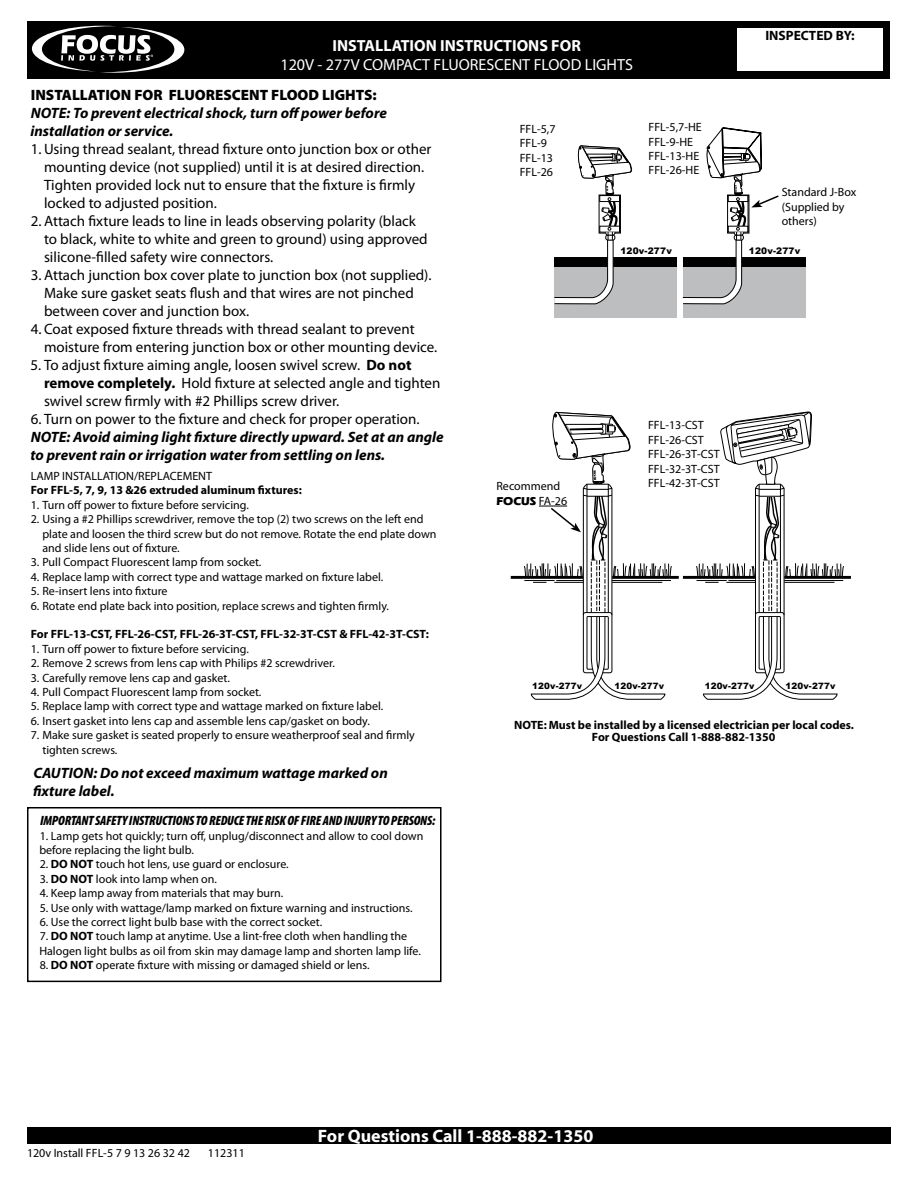
<style>
.page{position:relative;width:918px;height:1188px;background:#fff}
.page>*{position:absolute;margin:0;border:0;box-sizing:border-box;transform-origin:0 0}
.t1{font:700 18px "Myriad";color:#fff}
.t2{font:16.05px "Myriad";color:#fff}
.t3{font:700 16.05px "Myriad";color:#fff}
.t4{font:15px/18px "Myriad Pro";color:#000}
.t5{font:italic 700 15px/18px "Myriad Pro";color:#000}
.t6{font:900 15px "Myriad Pro";color:#000}
.t7{font:italic 900 condensed 13.5px "Myriad Pro";letter-spacing:-.015em;color:#000}
.t8{font:700 13.5px "Myriad";color:#000}
.t9{font:12px/14.4px "Myriad Pro";color:#000}
.t10{font:12px/14.4px "Myriad";color:#000}
.t11{font:700 12px "Myriad Pro";color:#000}
.t12{font:700 12px/12px "Myriad";color:#000;text-align:center}
.t13{font:700 12px "Eras IT Cby BT";color:#000}
.t14{font:900 9px "Arial";letter-spacing:.02em;color:#000}
.t15{font:900 8.7px "Arial";letter-spacing:.02em;color:#000}
.t16{font:900 3px "Eras IT Cby BT";color:#000}
.t17{font:900 2.1px "Eras IT Cby BT";color:#000}
.s1{font-weight:700}
.s2{font-family:"Myriad";font-weight:400}
</style>
<div class="page">
<div style="left:28px;top:1128px;width:863px;height:16px;background:#000"></div>
<div style="left:28px;top:21px;width:862px;height:58px;background:#000"></div>
<div style="left:737px;top:29px;width:146px;height:42px;background:#fff"></div>
<svg style="left:32px;top:26px;width:152px;height:47px"></svg>
<div style="left:27px;top:807px;width:415px;height:175px;border:2px solid #000"></div>
<hr style="left:511px;top:576px;width:72px;height:3px;background:#000">
<hr style="left:612px;top:576px;width:67px;height:3px;background:#000">
<hr style="left:683px;top:576px;width:72px;height:3px;background:#000">
<hr style="left:784px;top:576px;width:67px;height:3px;background:#000">
<svg style="left:696px;top:411px;width:149px;height:289px"></svg>
<svg style="left:523px;top:411px;width:149px;height:289px"></svg>
<div style="left:554px;top:257px;width:123px;height:10px;background:#000"></div>
<div style="left:554px;top:267px;width:123px;height:51px;background:#bcbec0"></div>
<svg style="left:554px;top:145px;width:79px;height:159px"></svg>
<div style="left:683px;top:257px;width:122px;height:10px;background:#000"></div>
<div style="left:683px;top:267px;width:122px;height:51px;background:#bcbec0"></div>
<svg style="left:682px;top:128px;width:97px;height:176px"></svg>
<h2 class="t3" style="left:333px;top:37px;width:250px">INSTALLATION INSTRUCTIONS FOR</h2>
<h2 class="t2" style="left:280px;top:57px;width:354px">120V - 277V COMPACT FLUORESCENT FLOOD LIGHTS</h2>
<p class="t8" style="left:765px;top:29px;width:91px">INSPECTED BY:</p>
<p class="t6" style="left:31px;top:87px;width:347px">INSTALLATION FOR FLUORESCENT FLOOD LIGHTS:</p>
<p class="t5" style="left:31px;top:104px;width:358px">NOTE: To prevent electrical shock, turn off power before installation or service.</p>
<p class="t4" style="left:44px;top:140px;width:389px;text-indent:-13px">1. Using thread sealant, thread fixture onto junction box or other mounting device (not supplied) until it is at desired direction.<br>Tighten provided lock nut to ensure that the fixture is firmly locked to adjusted position.</p>
<p class="t4" style="left:44px;top:212px;width:385px;text-indent:-13px">2. Attach fixture leads to line in leads observing polarity (black to black, white to white and green to ground) using approved silicone-filled safety wire connectors.</p>
<p class="t4" style="left:44px;top:266px;width:389px;text-indent:-13px">3. Attach junction box cover plate to junction box (not supplied).<br>Make sure gasket seats flush and that wires are not pinched between cover and junction box.</p>
<p class="t4" style="left:44px;top:320px;width:395px;text-indent:-13px">4. Coat exposed fixture threads with thread sealant to prevent moisture from entering junction box or other mounting device.</p>
<p class="t4" style="left:44px;top:356px;width:398px;text-indent:-14px">5. To adjust fixture aiming angle, loosen swivel screw. <span class="s1">Do not remove completely.</span> Hold fixture at selected angle and tighten swivel screw firmly with #2 Phillips screw driver.</p>
<p class="t4" style="left:31px;top:410px;width:390px">6. Turn on power to the fixture and check for proper operation.</p>
<p class="t5" style="left:31px;top:428px;width:415px">NOTE: Avoid aiming light fixture directly upward. Set at an angle to prevent rain or irrigation water from settling on lens.</p>
<p class="t9" style="left:31px;top:469px;width:183px">LAMP INSTALLATION/REPLACEMENT</p>
<p class="t11" style="left:31px;top:482px;width:273px">For FFL-5, 7, 9, 13 &amp;26 extruded aluminum fixtures:</p>
<p class="t9" style="left:31px;top:497px;width:220px">1. Turn off power to fixture before servicing.</p>
<p class="t9" style="left:42px;top:512px;width:396px;text-indent:-12px">2. Using a #2 Phillips screwdriver, remove the top (2) two screws on the left end plate and loosen the third screw but do not remove. Rotate the end plate down and slide lens out of fixture.</p>
<p class="t9" style="left:31px;top:555px;width:232px">3. Pull Compact Fluorescent lamp from socket.</p>
<p class="t9" style="left:31px;top:569px;width:354px">4. Replace lamp with correct type and wattage marked on fixture label.</p>
<p class="t9" style="left:31px;top:584px;width:138px">5. Re-insert lens into fixture</p>
<p class="t9" style="left:31px;top:598px;width:360px">6. Rotate end plate back into position, replace screws and tighten firmly.</p>
<p class="t11" style="left:31px;top:626px;width:400px">For FFL-13-CST, FFL-26-CST, FFL-26-3T-CST, FFL-32-3T-CST &amp; FFL-42-3T-CST:</p>
<p class="t9" style="left:31px;top:641px;width:220px">1. Turn off power to fixture before servicing.</p>
<p class="t9" style="left:31px;top:656px;width:306px">2. Remove 2 screws from lens cap with Philips #2 screwdriver.</p>
<p class="t9" style="left:31px;top:670px;width:201px">3. Carefully remove lens cap and gasket.</p>
<p class="t9" style="left:31px;top:685px;width:232px">4. Pull Compact Fluorescent lamp from socket.</p>
<p class="t9" style="left:31px;top:699px;width:354px">5. Replace lamp with correct type and wattage marked on fixture label.</p>
<p class="t9" style="left:31px;top:713px;width:341px">6. Insert gasket into lens cap and assemble lens cap/gasket on body.</p>
<p class="t9" style="left:42px;top:728px;width:374px;text-indent:-12px">7. Make sure gasket is seated properly to ensure weatherproof seal and firmly tighten screws.</p>
<p class="t5" style="left:33px;top:763px;width:356px">CAUTION: Do not exceed maximum wattage marked on fixture label.</p>
<p class="t7" style="left:40px;top:814px;width:397px">IMPORTANT SAFETY INSTRUCTIONS TO REDUCE THE RISK OF FIRE AND INJURY TO PERSONS:</p>
<p class="t9" style="left:39px;top:828px;width:385px">1. Lamp gets hot quickly; turn off, unplug/disconnect and allow to cool down before replacing the light bulb.</p>
<p class="t9" style="left:40px;top:857px;width:251px">2. <span class="s1">DO NOT</span> touch hot lens, use guard or enclosure.</p>
<p class="t9" style="left:40px;top:871px;width:179px">3. <span class="s1">DO NOT</span> look into lamp when on.</p>
<p class="t9" style="left:40px;top:886px;width:245px">4. Keep lamp away from materials that may burn.</p>
<p class="t9" style="left:40px;top:900px;width:374px">5. Use only with wattage/lamp marked on fixture warning and instructions.</p>
<p class="t9" style="left:40px;top:915px;width:284px">6. Use the correct light bulb base with the correct socket.</p>
<p class="t9" style="left:39px;top:929px;width:383px">7. <span class="s1">DO NOT</span> touch lamp at anytime. Use a lint-free cloth when handling the<br>Halogen light bulbs as oil from skin may damage lamp and shorten lamp life.</p>
<p class="t9" style="left:40px;top:958px;width:331px">8. <span class="s1">DO NOT</span> operate fixture with missing or damaged shield or lens.</p>
<p class="t10" style="left:520px;top:122px;width:37px">FFL-5,7<br>FFL-9<br>FFL-13<br>FFL-26</p>
<p class="t17" style="left:606px;top:193px;width:9px;rotate:-94deg">FOCUS</p>
<p class="t10" style="left:649px;top:121px;width:55px">FFL-5,7-HE<br>FFL-9-HE<br>FFL-13-HE<br>FFL-26-HE</p>
<p class="t14" style="left:620px;top:244px;width:53px">120v-277v</p>
<p class="t17" style="left:735px;top:192px;width:9px;rotate:-94deg">FOCUS</p>
<p class="t10" style="left:782px;top:186px;width:76px">Standard J-Box (Supplied by others)</p>
<p class="t14" style="left:749px;top:244px;width:53px">120v-277v</p>
<p class="t10" style="left:496px;top:480px;width:65px">Recommend</p>
<p class="t13" style="left:496px;top:493px;width:72px">FOCUS <span class="s2">FA-26</span></p>
<p class="t16" style="left:593px;top:481px;width:12px;rotate:-94deg">FOCUS</p>
<p class="t10" style="left:648px;top:419px;width:73px">FFL-13-CST<br>FFL-26-CST<br>FFL-26-3T-CST<br>FFL-32-3T-CST<br>FFL-42-3T-CST</p>
<p class="t15" style="left:532px;top:679px;width:51px">120v-277v</p>
<p class="t15" style="left:614px;top:679px;width:51px">120v-277v</p>
<p class="t15" style="left:705px;top:680px;width:51px">120v-277v</p>
<p class="t15" style="left:786px;top:679px;width:51px">120v-277v</p>
<p class="t12" style="left:514px;top:719px;width:341px">NOTE: Must be installed by a licensed electrician per local codes.<br>For Questions Call 1-888-882-1350</p>
<p class="t14" style="left:526px;top:682px;width:53px">120v-277v</p>
<p class="t14" style="left:611px;top:682px;width:53px">120v-277v</p>
<p class="t14" style="left:704px;top:682px;width:53px">120v-277v</p>
<p class="t14" style="left:788px;top:682px;width:53px">120v-277v</p>
<p class="t10" style="left:27px;top:1147px;width:164px">120v Install FFL-5 7 9 13 26 32 42</p>
<p class="t10" style="left:208px;top:1147px;width:38px">112311</p>
<h1 class="t1" style="left:318px;top:1126px;width:277px">For Questions Call 1-888-882-1350</h1>
</div>
